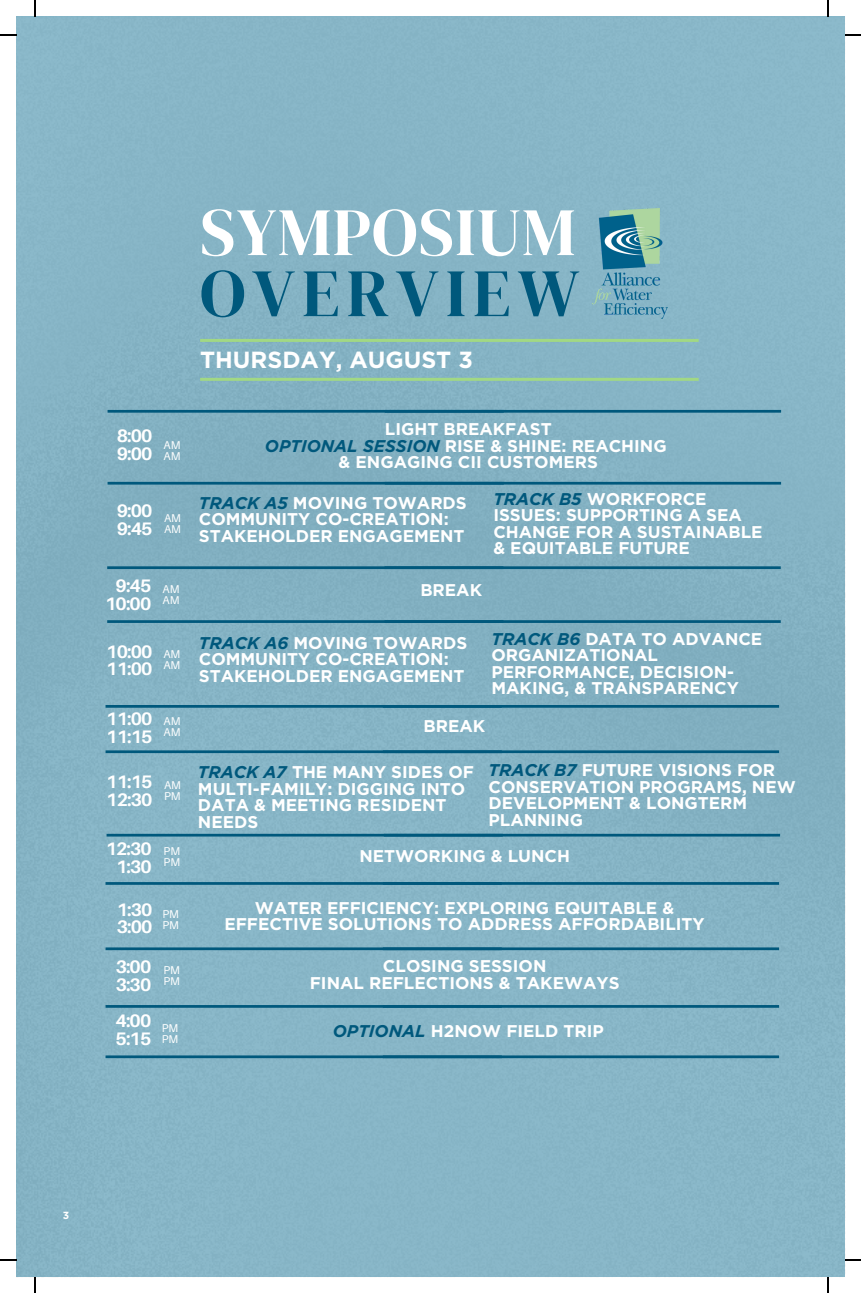
<style>
.page{position:relative;width:861px;height:1293px;background:#fff}
.page>*{position:absolute;margin:0;border:0;box-sizing:border-box;transform-origin:0 0}
.t1{font:67.6px "DM Serif Display";letter-spacing:.02em;color:#fff}
.t2{font:67.6px "DM Serif Display";letter-spacing:.1em;color:#00587c}
.t3{font:700 23.4px "Gotham";color:#fff}
.t4{font:700 18.2px "Aileron";letter-spacing:-.05em;color:#fff}
.t5{font:700 17px/16.4px "Gotham";color:#fff}
.t6{font:11.4px "Aileron";color:#fff}
.t7{font:700 10.4px "Gotham";color:#fff}
.s1{font-style:italic;color:#00587c}
</style>
<div class="page">
<div style="left:16px;top:16px;width:828px;height:1260px;background:#86b4c6"></div>
<hr style="left:200px;top:339px;width:498px;height:3px;background:#a1d884">
<img style="left:592px;top:209px;width:75px;height:109px">
<hr style="left:107px;top:410px;width:396px;height:2px;background:#00587c">
<hr style="left:384px;top:410px;width:396px;height:2px;background:#00587c">
<hr style="left:107px;top:482px;width:396px;height:2px;background:#00587c">
<hr style="left:384px;top:482px;width:396px;height:2px;background:#00587c">
<hr style="left:107px;top:566px;width:396px;height:3px;background:#00587c">
<hr style="left:384px;top:566px;width:396px;height:3px;background:#00587c">
<hr style="left:107px;top:620px;width:396px;height:2px;background:#00587c">
<hr style="left:384px;top:620px;width:396px;height:2px;background:#00587c">
<hr style="left:105px;top:704px;width:396px;height:3px;background:#00587c">
<hr style="left:382px;top:704px;width:396px;height:3px;background:#00587c">
<hr style="left:105px;top:750px;width:396px;height:3px;background:#00587c">
<hr style="left:382px;top:750px;width:396px;height:3px;background:#00587c">
<hr style="left:106px;top:833px;width:396px;height:3px;background:#00587c">
<hr style="left:383px;top:833px;width:396px;height:3px;background:#00587c">
<hr style="left:105px;top:881px;width:396px;height:3px;background:#00587c">
<hr style="left:382px;top:881px;width:396px;height:3px;background:#00587c">
<hr style="left:105px;top:947px;width:396px;height:2px;background:#00587c">
<hr style="left:382px;top:947px;width:396px;height:2px;background:#00587c">
<hr style="left:105px;top:1004px;width:396px;height:3px;background:#00587c">
<hr style="left:382px;top:1004px;width:396px;height:3px;background:#00587c">
<hr style="left:200px;top:378px;width:498px;height:3px;background:#a1d884">
<hr style="left:105px;top:1055px;width:396px;height:2px;background:#00587c">
<hr style="left:382px;top:1055px;width:396px;height:2px;background:#00587c">
<svg style="left:34px;top:0;width:2px;height:17px"></svg>
<svg style="left:0;top:35px;width:16px;height:1px"></svg>
<svg style="left:826px;top:0;width:2px;height:17px"></svg>
<svg style="left:844px;top:35px;width:16px;height:1px"></svg>
<svg style="left:34px;top:1277px;width:2px;height:15px"></svg>
<svg style="left:0;top:1259px;width:16px;height:1px"></svg>
<svg style="left:827px;top:1277px;width:1px;height:15px"></svg>
<svg style="left:844px;top:1259px;width:16px;height:1px"></svg>
<p class="t1" style="left:200px;top:185px;width:377px">SYMPOSIUM</p>
<p class="t2" style="left:200px;top:246px;width:381px">OVERVIEW</p>
<p class="t3" style="left:200px;top:345px;width:274px">THURSDAY, AUGUST 3</p>
<p class="t4" style="left:117px;top:424px;width:37px">8:00</p>
<p class="t4" style="left:117px;top:442px;width:37px">9:00</p>
<p class="t6" style="left:163px;top:437px;width:19px">AM</p>
<p class="t6" style="left:163px;top:448px;width:19px">AM</p>
<p class="t5" style="left:384px;top:421px;width:168px">LIGHT BREAKFAST</p>
<p class="t5" style="left:265px;top:437px;width:403px"><span class="s1">OPTIONAL SESSION</span> RISE &amp; SHINE: REACHING</p>
<p class="t5" style="left:338px;top:454px;width:261px">&amp; ENGAGING CII CUSTOMERS</p>
<p class="t4" style="left:117px;top:499px;width:37px">9:00</p>
<p class="t4" style="left:117px;top:517px;width:37px">9:45</p>
<p class="t6" style="left:164px;top:511px;width:19px">AM</p>
<p class="t6" style="left:164px;top:522px;width:19px">AM</p>
<p class="t5" style="left:199px;top:494px;width:269px"><span class="s1">TRACK A5</span> MOVING TOWARDS<br>COMMUNITY CO-CREATION:<br>STAKEHOLDER ENGAGEMENT</p>
<p class="t5" style="left:493px;top:490px;width:271px"><span class="s1">TRACK B5</span> WORKFORCE<br>ISSUES: SUPPORTING A SEA<br>CHANGE FOR A SUSTAINABLE &amp; EQUITABLE FUTURE</p>
<p class="t4" style="left:116px;top:574px;width:37px">9:45</p>
<p class="t4" style="left:105px;top:592px;width:48px">10:00</p>
<p class="t6" style="left:162px;top:581px;width:19px">AM</p>
<p class="t6" style="left:162px;top:592px;width:19px">AM</p>
<p class="t5" style="left:420px;top:581px;width:63px">BREAK</p>
<p class="t4" style="left:106px;top:639px;width:48px">10:00</p>
<p class="t4" style="left:106px;top:657px;width:48px">11:00</p>
<p class="t6" style="left:163px;top:647px;width:19px">AM</p>
<p class="t6" style="left:163px;top:658px;width:19px">AM</p>
<p class="t5" style="left:199px;top:634px;width:270px"><span class="s1">TRACK A6</span> MOVING TOWARDS<br>COMMUNITY CO-CREATION:<br>STAKEHOLDER ENGAGEMENT</p>
<p class="t5" style="left:491px;top:630px;width:272px"><span class="s1">TRACK B6</span> DATA TO ADVANCE<br>ORGANIZATIONAL<br>PERFORMANCE, DECISION-<br>MAKING, &amp; TRANSPARENCY</p>
<p class="t4" style="left:106px;top:707px;width:48px">11:00</p>
<p class="t4" style="left:106px;top:725px;width:48px">11:15</p>
<p class="t6" style="left:163px;top:714px;width:19px">AM</p>
<p class="t6" style="left:163px;top:725px;width:19px">AM</p>
<p class="t5" style="left:423px;top:717px;width:63px">BREAK</p>
<p class="t4" style="left:106px;top:770px;width:48px">11:15</p>
<p class="t4" style="left:106px;top:787px;width:48px">12:30</p>
<p class="t6" style="left:164px;top:777px;width:19px">AM</p>
<p class="t6" style="left:164px;top:788px;width:18px">PM</p>
<p class="t5" style="left:198px;top:763px;width:277px"><span class="s1">TRACK A7</span> THE MANY SIDES OF<br>MULTI-FAMILY: DIGGING INTO<br>DATA &amp; MEETING RESIDENT<br>NEEDS</p>
<p class="t5" style="left:488px;top:761px;width:308px"><span class="s1">TRACK B7</span> FUTURE VISIONS FOR<br>CONSERVATION PROGRAMS, NEW<br>DEVELOPMENT &amp; LONGTERM<br>PLANNING</p>
<p class="t4" style="left:106px;top:837px;width:48px">12:30</p>
<p class="t4" style="left:116px;top:855px;width:37px">1:30</p>
<p class="t6" style="left:163px;top:843px;width:18px">PM</p>
<p class="t6" style="left:163px;top:854px;width:18px">PM</p>
<p class="t5" style="left:359px;top:847px;width:212px">NETWORKING &amp; LUNCH</p>
<p class="t4" style="left:117px;top:897px;width:37px">1:30</p>
<p class="t4" style="left:117px;top:915px;width:37px">3:00</p>
<p class="t6" style="left:162px;top:906px;width:18px">PM</p>
<p class="t6" style="left:162px;top:917px;width:18px">PM</p>
<p class="t5" style="left:224px;top:899px;width:481px;text-align:center">WATER EFFICIENCY: EXPLORING EQUITABLE &amp;<br>EFFECTIVE SOLUTIONS TO ADDRESS AFFORDABILITY</p>
<p class="t4" style="left:116px;top:955px;width:37px">3:00</p>
<p class="t4" style="left:116px;top:973px;width:37px">3:30</p>
<p class="t4" style="left:116px;top:1008px;width:37px">4:00</p>
<p class="t4" style="left:116px;top:1026px;width:37px">5:15</p>
<p class="t6" style="left:163px;top:962px;width:18px">PM</p>
<p class="t6" style="left:163px;top:973px;width:18px">PM</p>
<p class="t6" style="left:162px;top:1020px;width:18px">PM</p>
<p class="t6" style="left:162px;top:1031px;width:18px">PM</p>
<p class="t5" style="left:383px;top:957px;width:165px">CLOSING SESSION</p>
<p class="t5" style="left:309px;top:974px;width:311px">FINAL REFLECTIONS &amp; TAKEWAYS</p>
<p class="t5" style="left:332px;top:1022px;width:272px"><span class="s1">OPTIONAL</span> H2NOW FIELD TRIP</p>
<p class="t7" style="left:63px;top:1208px;width:8px">3</p>
</div>
